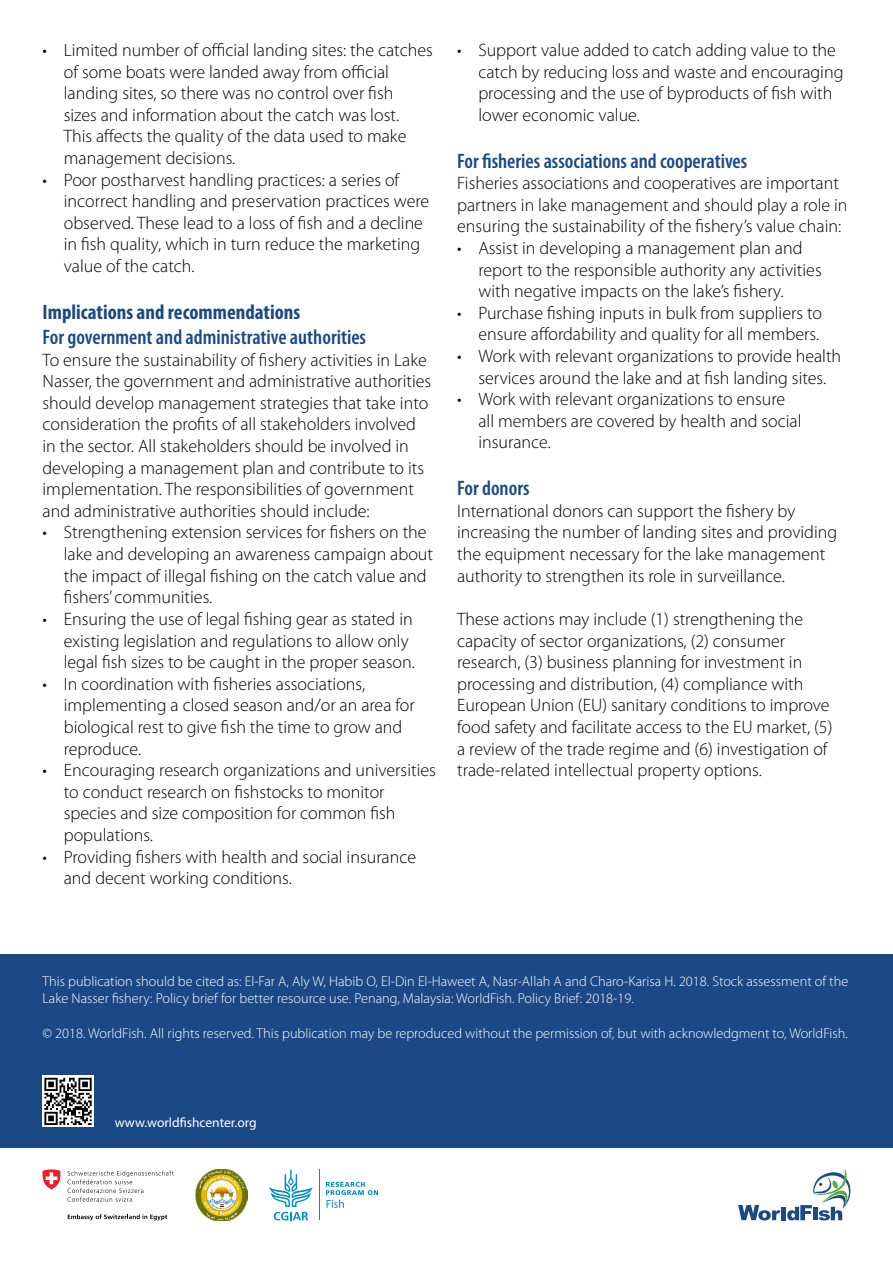
<style>
.page{position:relative;width:893px;height:1263px;background:#fff}
.page>*{position:absolute;margin:0;border:0;box-sizing:border-box;transform-origin:0 0}
.t1{font:600 condensed 21px "Myriad Pro";color:#1a4985}
.t2{font:700 condensed 21px "Myriad Pro";color:#1a4985}
.t3{font:300 18px/21.6px "Myriad Pro";color:#000}
.t4{font:300 14.25px/17.1px "Myriad Pro";color:#fff}
.t5{font:13.5px "Myriad Pro";color:#fff}
</style>
<div class="page">
<div style="left:0;top:954px;width:893px;height:194px;background:#1a4985"></div>
<svg style="left:43px;top:1076px;width:51px;height:51px"></svg>
<svg style="left:44px;top:1078px;width:48px;height:47px;background:#7f7f7f"></svg>
<hr style="left:782px;top:1207px;width:4px;height:13px;background:#1a4985">
<svg style="left:738px;top:1205px;width:43px;height:15px"></svg>
<svg style="left:787px;top:1169px;width:64px;height:51px"></svg>
<svg style="left:269px;top:1169px;width:44px;height:51px"></svg>
<svg style="left:326px;top:1182px;width:52px;height:26px"></svg>
<hr style="left:319px;top:1169px;width:1px;height:51px;background:#008fc5">
<svg style="left:68px;top:1171px;width:106px;height:31px"></svg>
<svg style="left:68px;top:1214px;width:99px;height:6px"></svg>
<svg style="left:42px;top:1169px;width:19px;height:20px"></svg>
<img style="left:195px;top:1169px;width:53px;height:51px">
<p class="t3" style="left:64px;top:40px;width:371px;text-indent:-21px">• Limited number of official landing sites: the catches of some boats were landed away from official landing sites, so there was no control over fish<br>sizes and information about the catch was lost.<br>This affects the quality of the data used to make management decisions.</p>
<p class="t3" style="left:64px;top:169px;width:367px;text-indent:-21px">• Poor postharvest handling practices: a series of incorrect handling and preservation practices were observed. These lead to a loss of fish and a decline in fish quality, which in turn reduce the marketing value of the catch.</p>
<p class="t2" style="left:43px;top:299px;width:259px">Implications and recommendations</p>
<p class="t1" style="left:43px;top:324px;width:325px">For government and administrative authorities</p>
<p class="t3" style="left:43px;top:349px;width:390px">To ensure the sustainability of fishery activities in Lake Nasser, the government and administrative authorities should develop management strategies that take into consideration the profits of all stakeholders involved in the sector. All stakeholders should be involved in developing a management plan and contribute to its implementation. The responsibilities of government and administrative authorities should include:</p>
<p class="t3" style="left:64px;top:522px;width:371px;text-indent:-21px">• Strengthening extension services for fishers on the lake and developing an awareness campaign about the impact of illegal fishing on the catch value and fishers’ communities.</p>
<p class="t3" style="left:64px;top:608px;width:352px;text-indent:-21px">• Ensuring the use of legal fishing gear as stated in existing legislation and regulations to allow only legal fish sizes to be caught in the proper season.</p>
<p class="t3" style="left:64px;top:673px;width:352px;text-indent:-21px">• In coordination with fisheries associations, implementing a closed season and/or an area for biological rest to give fish the time to grow and reproduce.</p>
<p class="t3" style="left:64px;top:760px;width:374px;text-indent:-21px">• Encouraging research organizations and universities to conduct research on fishstocks to monitor species and size composition for common fish populations.</p>
<p class="t3" style="left:64px;top:846px;width:354px;text-indent:-21px">• Providing fishers with health and social insurance and decent working conditions.</p>
<p class="t3" style="left:478px;top:40px;width:367px;text-indent:-21px">• Support value added to catch adding value to the catch by reducing loss and waste and encouraging processing and the use of byproducts of fish with lower economic value.</p>
<p class="t1" style="left:457px;top:148px;width:292px">For fisheries associations and cooperatives</p>
<p class="t3" style="left:457px;top:173px;width:392px">Fisheries associations and cooperatives are important partners in lake management and should play a role in ensuring the sustainability of the fishery’s value chain:</p>
<p class="t3" style="left:478px;top:238px;width:345px;text-indent:-21px">• Assist in developing a management plan and report to the responsible authority any activities with negative impacts on the lake’s fishery.</p>
<p class="t3" style="left:457px;top:302px;width:366px;text-align:right">• Purchase fishing inputs in bulk from suppliers to ensure affordability and quality for all members.</p>
<p class="t3" style="left:457px;top:346px;width:386px;text-align:center">• Work with relevant organizations to provide health services around the lake and at fish landing sites.</p>
<p class="t3" style="left:478px;top:389px;width:325px;text-indent:-21px">• Work with relevant organizations to ensure all members are covered by health and social insurance.</p>
<p class="t1" style="left:457px;top:475px;width:74px">For donors</p>
<p class="t3" style="left:457px;top:500px;width:382px">International donors can support the fishery by increasing the number of landing sites and providing the equipment necessary for the lake management authority to strengthen its role in surveillance.</p>
<p class="t3" style="left:457px;top:608px;width:377px">These actions may include (1) strengthening the capacity of sector organizations, (2) consumer research, (3) business planning for investment in processing and distribution, (4) compliance with European Union (EU) sanitary conditions to improve food safety and facilitate access to the EU market, (5) a review of the trade regime and (6) investigation of trade-related intellectual property options.</p>
<p class="t4" style="left:43px;top:973px;width:807px">This publication should be cited as: El-Far A, Aly W, Habib O, El-Din El-Haweet A, Nasr-Allah A and Charo-Karisa H. 2018. Stock assessment of the<br>Lake Nasser fishery: Policy brief for better resource use. Penang, Malaysia: WorldFish. Policy Brief: 2018-19.</p>
<p class="t4" style="left:43px;top:1024px;width:807px">© 2018. WorldFish. All rights reserved. This publication may be reproduced without the permission of, but with acknowledgment to, WorldFish.</p>
<p class="t5" style="left:115px;top:1114px;width:143px">www.worldfishcenter.org</p>
</div>
